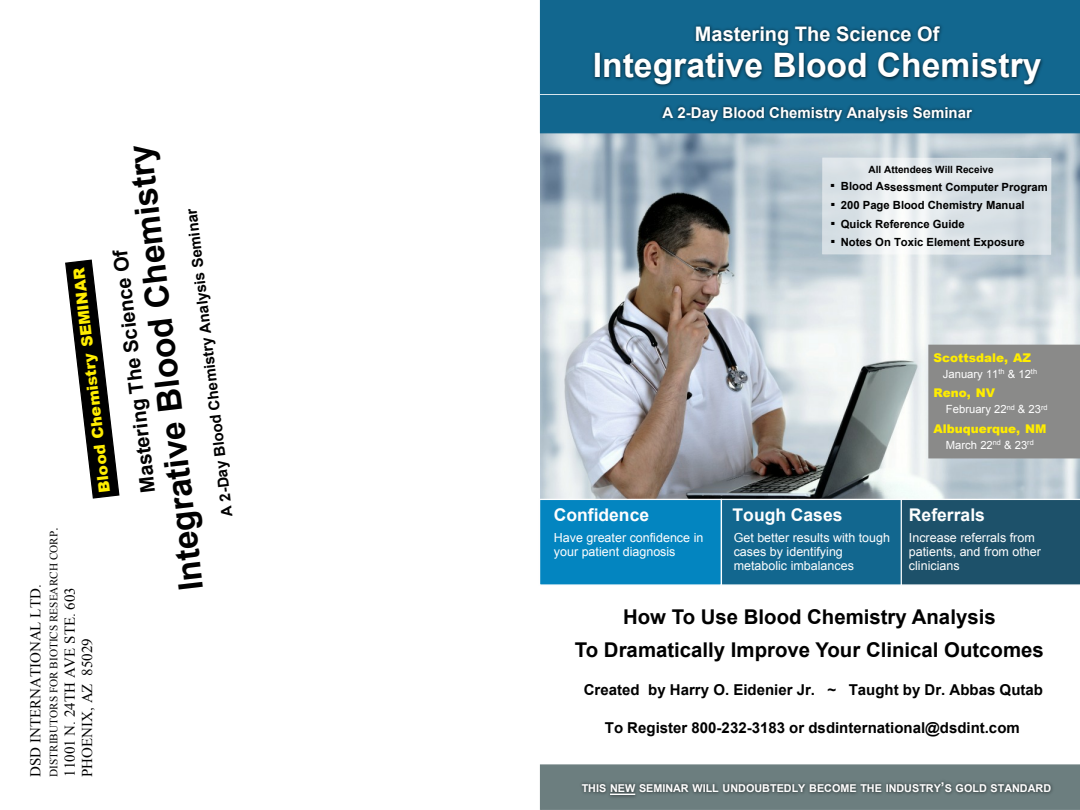
<style>
.page{position:relative;width:1080px;height:810px;background:#fff}
.page>*{position:absolute;margin:0;border:0;box-sizing:border-box;transform-origin:0 0}
.t1{font:700 33.62px "Arial";color:#000}
.t2{font:700 33.62px "Arial";color:#fff}
.t3{font:700 20.38px/32.9px "Arial";color:#000;text-align:center}
.t4{font:700 20px "Arial";color:#000}
.t5{font:700 20px "Arial";color:#fff}
.t6{font:700 17.5px "Arial";color:#fefefe}
.t7{font:900 15.38px "Arial";color:#ffed00}
.t8{font:700 15px "Arial";color:#000}
.t9{font:15px/17.2px "Times New Roman";color:#000}
.t10{font:700 15px "Arial";color:#fff}
.t11{font:900 15px/18.6px "Arial";color:#000;text-align:justify}
.t12{font:12.5px/14.4px "Arial";color:#fefefe}
.t13{font:900 12px "Arial";color:#ffed00}
.t14{font:700 11.25px/18.6px "Arial";color:#000}
.t15{font:11.25px "Arial";color:#fefefe}
.t16{font:11.25px "Times New Roman";color:#000}
.t17{font:700 10.75px "Arial";color:#fff}
.t18{font:700 10px "Arial";color:#000}
.s1{font-size:15px}
.s2{font-size:13.5px}
</style>
<div class="page">
<svg style="left:65px;top:259px;width:55px;height:240px"></svg>
<img style="left:540px;top:136px;width:540px;height:363px">
<div style="left:539px;top:499px;width:183px;height:87px;background:#0385c0;border:1px solid #fefefe"></div>
<div style="left:721px;top:499px;width:184px;height:87px;background:#12678f;border:1px solid #fefefe"></div>
<div style="left:901px;top:499px;width:179px;height:87px;background:#1d516a"></div>
<div style="left:929px;top:345px;width:151px;height:113px;background:#8a8a89"></div>
<svg style="left:540px;top:764px;width:540px;height:46px;background:#687979"></svg>
<div style="left:540px;top:0;width:540px;height:88px;background:#12678f"></div>
<img style="left:588px;top:16px;width:472px;height:72px">
<img style="left:539px;top:88px;width:541px;height:48px">
<hr style="left:540px;top:94px;width:540px;height:1px;background:#fff">
<div style="left:822px;top:158px;width:229px;height:97px;background:#fff;border:1px solid #fff;opacity:.5"></div>
<p class="t9" style="left:28px;top:777px;width:194px;rotate:-90deg">DSD INTERNATIONAL LTD.</p>
<h1 class="t1" style="left:180px;top:592px;width:450px;rotate:-97deg">Integrative Blood Chemistry</h1>
<p class="t8" style="left:223px;top:517px;width:311px;rotate:-97deg">A 2-Day Blood Chemistry Analysis Seminar</p>
<h3 class="t4" style="left:142px;top:494px;width:246px;rotate:-97deg">Mastering The Science Of</h3>
<p class="t7" style="left:100px;top:493px;width:227px;rotate:-97deg">Blood Chemistry SEMINAR</p>
<p class="t16" style="left:50px;top:777px;width:251px;rotate:-90deg">DISTRIBUTORS FOR BIOTICS RESEARCH CORP<span class="s1">.</span></p>
<p class="t9" style="left:63px;top:777px;width:191px;rotate:-90deg">11001 N. 24TH AVE STE. 603<br>PHOENIX, AZ 85029</p>
<h3 class="t5" style="left:695px;top:26px;width:246px">Mastering The Science Of</h3>
<h1 class="t2" style="left:593px;top:53px;width:450px">Integrative Blood Chemistry</h1>
<p class="t10" style="left:663px;top:107px;width:311px">A 2-Day Blood Chemistry Analysis Seminar</p>
<p class="t18" style="left:869px;top:166px;width:127px">All Attendees Will Receive</p>
<p class="t14" style="left:841px;top:178px;width:209px">Blood Assessment Computer Program<br>200 Page Blood Chemistry Manual<br>Quick Reference Guide<br>Notes On Toxic Element Exposure</p>
<p class="t11" style="left:830px;top:174px;width:7px">. . . .</p>
<p class="t13" style="left:933px;top:353px;width:99px">Scottsdale, AZ</p>
<p class="t15" style="left:943px;top:370px;width:96px">January 11<sup>th</sup> &amp; 12<sup>th</sup></p>
<p class="t13" style="left:933px;top:388px;width:63px">Reno, NV</p>
<p class="t15" style="left:946px;top:405px;width:103px">February 22<sup>nd</sup> &amp; 23<sup>rd</sup></p>
<p class="t13" style="left:933px;top:424px;width:114px">Albuquerque, NM</p>
<p class="t15" style="left:946px;top:441px;width:89px">March 22<sup>nd</sup> &amp; 23<sup>rd</sup></p>
<h3 class="t6" style="left:554px;top:508px;width:97px">Confidence</h3>
<h3 class="t6" style="left:733px;top:508px;width:111px">Tough Cases</h3>
<h3 class="t6" style="left:909px;top:508px;width:77px">Referrals</h3>
<p class="t12" style="left:734px;top:531px;width:158px">Get better results with tough cases by identifying metabolic imbalances</p>
<p class="t12" style="left:554px;top:531px;width:151px">Have greater confidence in your patient diagnosis</p>
<p class="t12" style="left:909px;top:531px;width:134px">Increase referrals from patients, and from other clinicians</p>
<h2 class="t3" style="left:575px;top:603px;width:470px">How To Use Blood Chemistry Analysis<br>To Dramatically Improve Your Clinical Outcomes</h2>
<p class="t8" style="left:584px;top:684px;width:461px">Created by Harry O. Eidenier Jr. ~ Taught by Dr. Abbas Qutab</p>
<p class="t8" style="left:605px;top:722px;width:417px">To Register 800-232-3183 or dsdinternational@dsdint.com</p>
<p class="t17" style="left:582px;top:784px;width:471px">THIS NEW SEMINAR WILL UNDOUBTEDLY BECOME THE INDUSTRY<span class="s2">’</span>S GOLD STANDARD</p>
</div>
